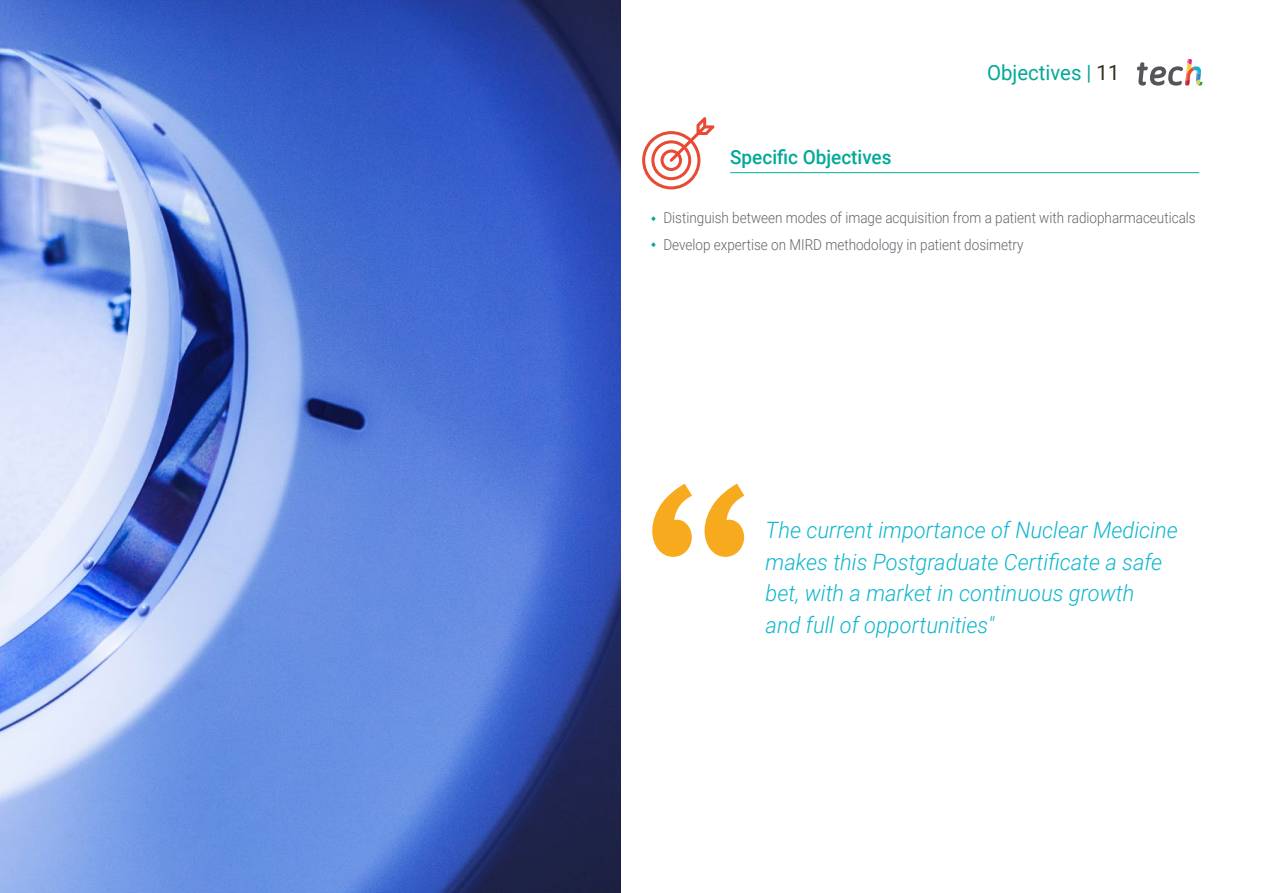
<style>
.page{position:relative;width:1263px;height:893px;background:#fff}
.page>*{position:absolute;margin:0;border:0;box-sizing:border-box;transform-origin:0 0}
.t1{font:italic 300 22.5px/31.5px "Roboto";color:#0fb6cf}
.t2{font:21px "Roboto";color:#00a996}
.t3{font:500 19.5px "Roboto";color:#00a996}
.t4{font:300 15px/26.7px "Roboto";color:#61646a;scale:.9 1}
.s1{color:#312e20}
</style>
<div class="page">
<hr style="left:730px;top:172px;width:469px;height:1px;background:#00a996">
<svg style="left:642px;top:117px;width:72px;height:72px"></svg>
<img style="left:0;top:0;width:621px;height:893px">
<svg style="left:652px;top:484px;width:92px;height:73px"></svg>
<svg style="left:1137px;top:59px;width:65px;height:27px"></svg>
<p class="t3" style="left:730px;top:144px;width:163px">Specific Objectives</p>
<p class="t2" style="left:987px;top:57px;width:134px">Objectives | <span class="s1">11</span></p>
<p class="t4" style="left:663px;top:204px;width:593px">Distinguish between modes of image acquisition from a patient with radiopharmaceuticals<br>Develop expertise on MIRD methodology in patient dosimetry</p>
<p class="t1" style="left:766px;top:514px;width:414px">The current importance of Nuclear Medicine makes this Postgraduate Certificate a safe bet, with a market in continuous growth<br>and full of opportunities"</p>
</div>
